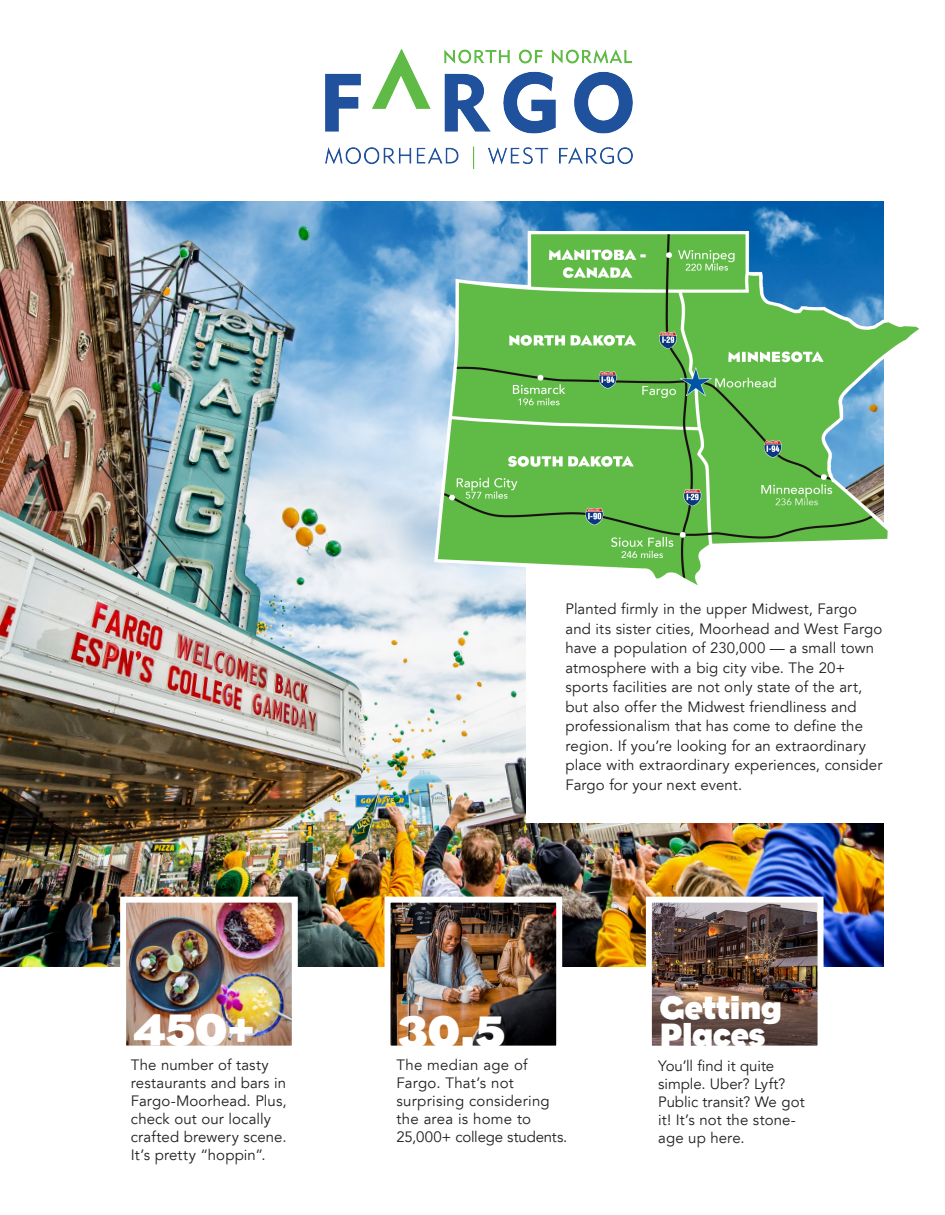
<style>
.page{position:relative;width:945px;height:1215px;background:#fff}
.page>*{position:absolute;margin:0;border:0;box-sizing:border-box;transform-origin:0 0}
.head{font:700 45px "Eagle";color:#fff}
.head-2{font:700 33px "Eagle";letter-spacing:-.025em;color:#fff}
.head-3{font:15px/18px "Avenir";letter-spacing:.005em;color:#231f20}
</style>
<div class="page">
<img style="left:0;top:201px;width:884px;height:765px">
<div style="left:526px;top:526px;width:406px;height:296px;background:#fff"></div>
<img style="left:434px;top:232px;width:485px;height:360px">
<div style="left:544px;top:582px;width:359px;height:232px;background:#fff"></div>
<img style="left:127px;top:904px;width:164px;height:141px">
<div style="left:120px;top:897px;width:178px;height:155px;border:6px solid #fff"></div>
<img style="left:392px;top:904px;width:163px;height:141px">
<div style="left:385px;top:897px;width:177px;height:155px;border:6px solid #fff"></div>
<img style="left:653px;top:904px;width:164px;height:141px">
<div style="left:646px;top:897px;width:178px;height:155px;border:6px solid #fff"></div>
<img style="left:326px;top:49px;width:307px;height:119px">
<p class="head-3" style="left:565px;top:601px;width:318px;line-height:19.5px">Planted firmly in the upper Midwest, Fargo and its sister cities, Moorhead and West Fargo have a population of 230,000 — a small town atmosphere with a big city vibe. The 20+ sports facilities are not only state of the art, but also offer the Midwest friendliness and professionalism that has come to define the region. If you’re looking for an extraordinary place with extraordinary experiences, consider Fargo for your next event.</p>
<p class="head" style="left:134px;top:1002px;width:122px">450+</p>
<p class="head" style="left:398px;top:1004px;width:108px">30.5</p>
<p class="head-2" style="left:659px;top:987px;width:124px">Getting</p>
<p class="head-2" style="left:659px;top:1014px;width:108px">Places</p>
<p class="head-3" style="left:131px;top:1057px;width:157px">The number of tasty restaurants and bars in<br>Fargo-Moorhead. Plus, check out our locally crafted brewery scene.<br>It’s pretty “hoppin”.</p>
<p class="head-3" style="left:397px;top:1057px;width:172px">The median age of<br>Fargo. That’s not surprising considering the area is home to<br>25,000+ college students.</p>
<p class="head-3" style="left:658px;top:1059px;width:148px">You’ll find it quite simple. Uber? Lyft?<br>Public transit? We got it! It’s not the stone&shy;age up here.</p>
</div>
